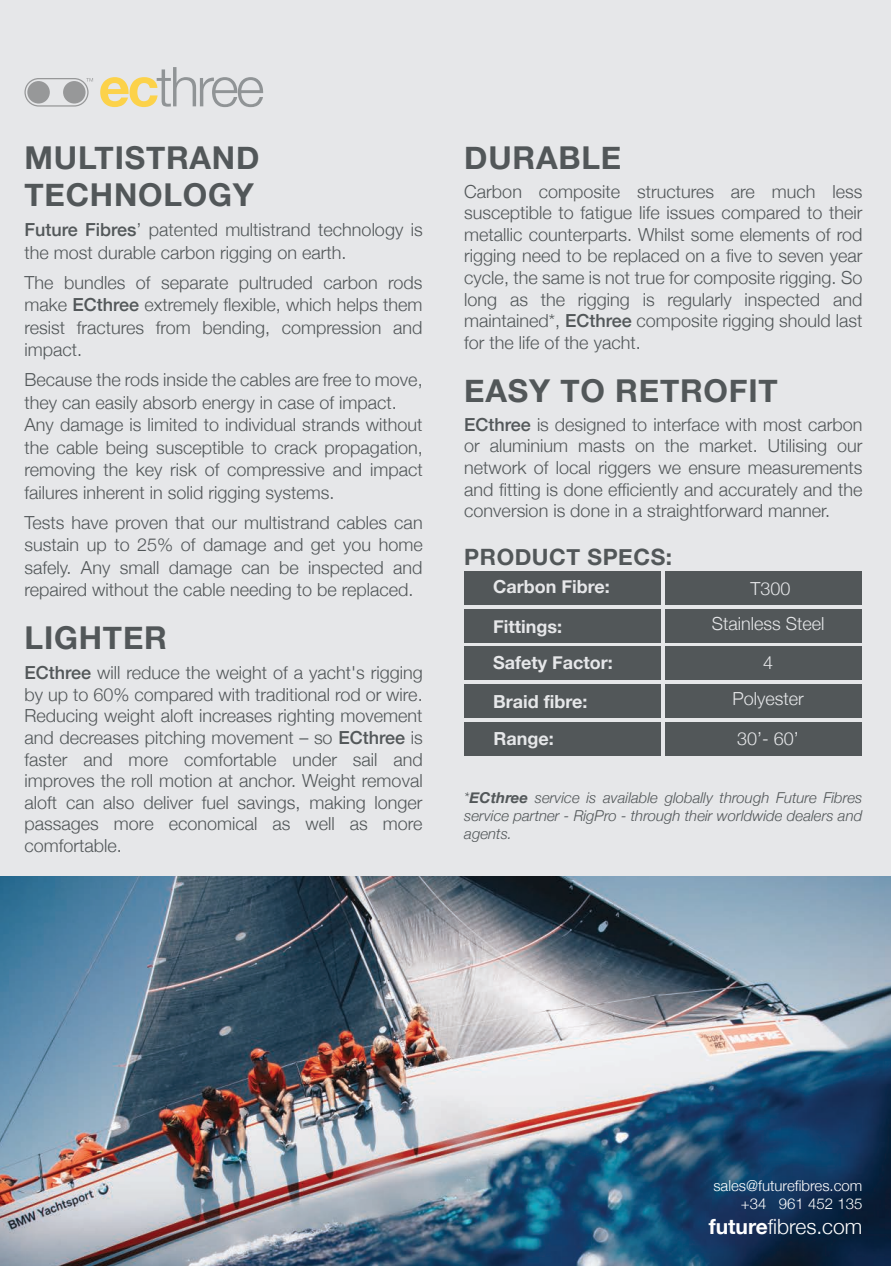
<style>
.page{position:relative;width:891px;height:1266px;background:#e6e7e9}
.page>*{position:absolute;margin:0;border:0;box-sizing:border-box;transform-origin:0 0}
.t1{font:700 31.5px/37.8px "Helvetica Neue";letter-spacing:.025em;color:#525759}
.t2{font:700 22.5px "Helvetica Neue";letter-spacing:.025em;color:#525759}
.t3{font:300 21px "Helvetica Neue";color:#fff}
.t4{font:300 18px/21.6px "Helvetica Neue";color:#525759;text-align:justify}
.t5{font:700 18px/36.9px "Helvetica Neue";color:#e6e7e9}
.t6{font:300 18px "Helvetica Neue";color:#e6e7e9}
.t7{font:italic 300 15px/18px "Helvetica Neue";color:#525759;text-align:justify}
.t8{font:300 15px/18px "Helvetica Neue";color:#fff;text-align:right}
.s1{font-weight:500}
.s2{font-weight:700}
</style>
<div class="page">
<div style="left:464px;top:572px;width:197px;height:33px;background:#525759"></div>
<div style="left:665px;top:572px;width:197px;height:33px;background:#525759"></div>
<div style="left:464px;top:609px;width:197px;height:34px;background:#525759"></div>
<div style="left:665px;top:609px;width:197px;height:34px;background:#525759"></div>
<div style="left:464px;top:647px;width:197px;height:33px;background:#525759"></div>
<div style="left:665px;top:647px;width:197px;height:33px;background:#525759"></div>
<div style="left:464px;top:684px;width:197px;height:34px;background:#525759"></div>
<div style="left:665px;top:684px;width:197px;height:34px;background:#525759"></div>
<div style="left:464px;top:722px;width:197px;height:33px;background:#525759"></div>
<div style="left:665px;top:722px;width:197px;height:33px;background:#525759"></div>
<img style="left:0;top:877px;width:891px;height:389px">
<svg style="left:100px;top:67px;width:163px;height:40px"></svg>
<svg style="left:24px;top:78px;width:69px;height:29px"></svg>
<h1 class="t1" style="left:25px;top:139px;width:236px">MULTISTRAND<br>TECHNOLOGY</h1>
<p class="t4" style="left:25px;top:217px;width:400px;line-height:22.5px"><span class="s1">Future Fibres</span>’ patented multistrand technology is the most durable carbon rigging on earth.</p>
<p class="t4" style="left:25px;top:270px;width:400px;line-height:22.5px">The bundles of separate pultruded carbon rods make <span class="s1">ECthree</span> extremely flexible, which helps them resist fractures from bending, compression and impact.</p>
<p class="t4" style="left:25px;top:367px;width:400px;line-height:22.5px;text-align:left">Because the rods inside the cables are free to move, they can easily absorb energy in case of impact.<br>Any damage is limited to individual strands without the cable being susceptible to crack propagation, removing the key risk of compressive and impact failures inherent in solid rigging systems.</p>
<p class="t4" style="left:25px;top:510px;width:400px;line-height:22.5px">Tests have proven that our multistrand cables can sustain up to 25% of damage and get you home safely. Any small damage can be inspected and repaired without the cable needing to be replaced.</p>
<h1 class="t1" style="left:25px;top:620px;width:144px">LIGHTER</h1>
<p class="t4" style="left:25px;top:661px;width:400px"><span class="s1">ECthree</span> will reduce the weight of a yacht's rigging by up to 60% compared with traditional rod or wire.<br>Reducing weight aloft increases righting movement and decreases pitching movement – so <span class="s1">ECthree</span> is faster and more comfortable under sail and improves the roll motion at anchor. Weight removal aloft can also deliver fuel savings, making longer passages more economical as well as more comfortable.</p>
<h1 class="t1" style="left:464px;top:139px;width:158px">DURABLE</h1>
<p class="t4" style="left:464px;top:179px;width:400px">Carbon composite structures are much less susceptible to fatigue life issues compared to their metallic counterparts. Whilst some elements of rod rigging need to be replaced on a five to seven year cycle, the same is not true for composite rigging. So long as the rigging is regularly inspected and maintained*, <span class="s1">ECthree</span> composite rigging should last for the life of the yacht.</p>
<h1 class="t1" style="left:464px;top:372px;width:315px">EASY TO RETROFIT</h1>
<p class="t4" style="left:464px;top:412px;width:400px"><span class="s1">ECthree</span> is designed to interface with most carbon or aluminium masts on the market. Utilising our network of local riggers we ensure measurements and fitting is done efficiently and accurately and the conversion is done in a straightforward manner.</p>
<p class="t2" style="left:464px;top:539px;width:209px">PRODUCT SPECS:</p>
<p class="t5" style="left:493px;top:568px;width:118px">Carbon Fibre:</p>
<p class="t5" style="left:493px;top:608px;width:121px">Fittings:<br>Safety Factor:</p>
<p class="t6" style="left:712px;top:609px;width:114px">Stainless Steel</p>
<p class="t5" style="left:493px;top:683px;width:96px">Braid fibre:<br>Range:</p>
<p class="t6" style="left:732px;top:684px;width:73px">Polyester</p>
<p class="t6" style="left:751px;top:574px;width:42px">T300</p>
<p class="t6" style="left:763px;top:648px;width:12px">4</p>
<p class="t6" style="left:737px;top:724px;width:63px">30’- 60’</p>
<p class="t7" style="left:464px;top:788px;width:400px">*<span class="s2">ECthree</span> service is available globally through Future Fibres service partner - RigPro - through their worldwide dealers and agents.</p>
<p class="t8" style="left:713px;top:1176px;width:150px">sales@futurefibres.com +34 961 452 135</p>
<p class="t3" style="left:709px;top:1210px;width:155px"><span class="s2">future</span>fibres.com</p>
</div>
